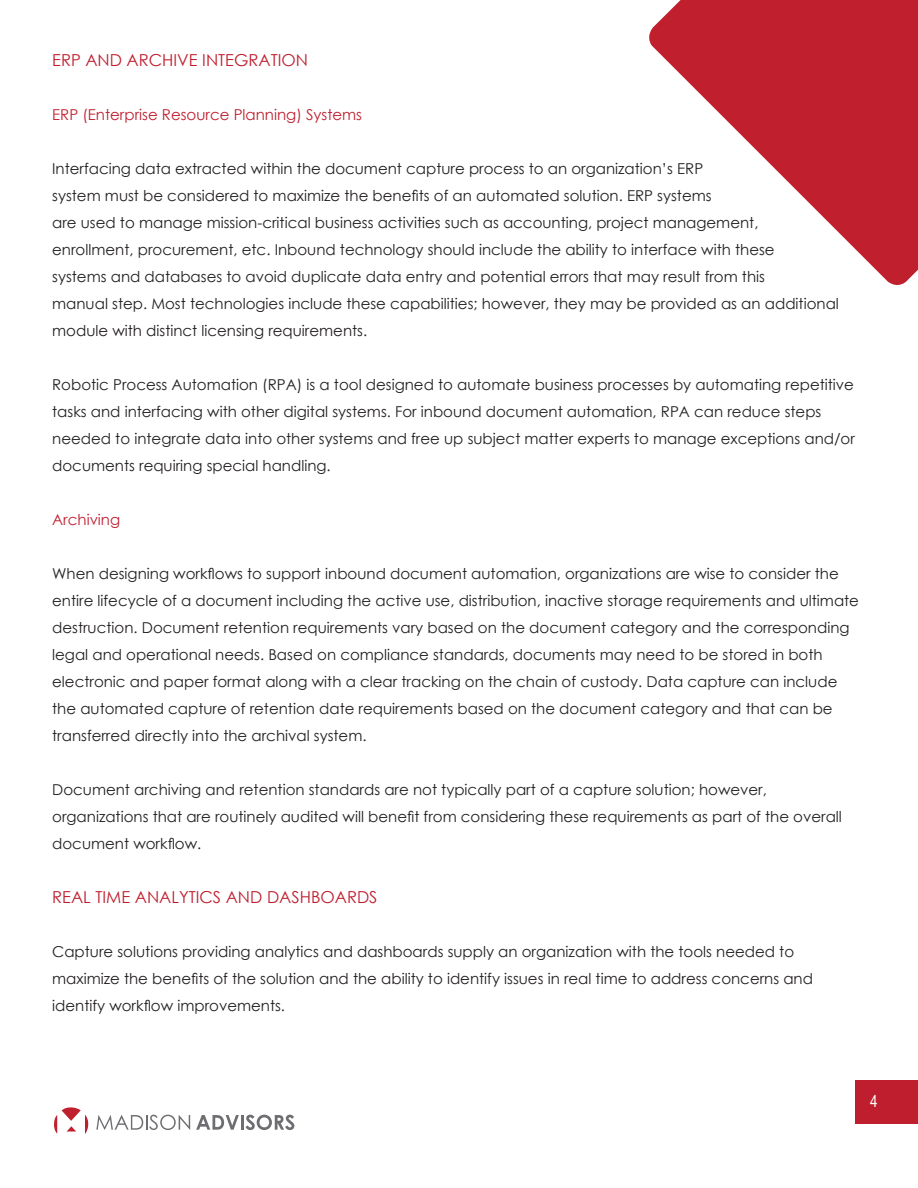
<style>
.page{position:relative;width:918px;height:1188px;background:#fff}
.page>*{position:absolute;margin:0;border:0;box-sizing:border-box;transform-origin:0 0}
.t1{font:16.5px "Century Gothic";color:#bf1e2e}
.t2{font:16.5px "Arial Narrow";color:#fff}
.t3{font:15px/27px "Century Gothic";color:#231f20}
.t4{font:15px "Century Gothic";color:#bf1e2e}
</style>
<div class="page">
<div style="left:855px;top:1080px;width:63px;height:44px;background:#bf1e2e"></div>
<svg style="left:54px;top:1107px;width:35px;height:27px"></svg>
<svg style="left:96px;top:1115px;width:94px;height:15px"></svg>
<svg style="left:196px;top:1115px;width:43px;height:15px"></svg>
<hr style="left:241px;top:1115px;width:3px;height:15px;background:#6d6e71">
<svg style="left:246px;top:1115px;width:48px;height:15px"></svg>
<svg style="left:649px;top:0;width:269px;height:285px;fill:#c01f2e"></svg>
<p class="t1" style="left:52px;top:49px;width:257px">ERP AND ARCHIVE INTEGRATION</p>
<p class="t4" style="left:52px;top:104px;width:311px">ERP (Enterprise Resource Planning) Systems</p>
<p class="t3" style="left:52px;top:155px;width:788px">Interfacing data extracted within the document capture process to an organization’s ERP<br>system must be considered to maximize the benefits of an automated solution. ERP systems<br>are used to manage mission-critical business activities such as accounting, project management, enrollment, procurement, etc. Inbound technology should include the ability to interface with these<br>systems and databases to avoid duplicate data entry and potential errors that may result from this<br>manual step. Most technologies include these capabilities; however, they may be provided as an additional module with distinct licensing requirements.</p>
<p class="t3" style="left:52px;top:371px;width:804px">Robotic Process Automation (RPA) is a tool designed to automate business processes by automating repetitive tasks and interfacing with other digital systems. For inbound document automation, RPA can reduce steps needed to integrate data into other systems and free up subject matter experts to manage exceptions and/or documents requiring special handling.</p>
<p class="t4" style="left:52px;top:509px;width:70px">Archiving</p>
<p class="t3" style="left:52px;top:560px;width:808px">When designing workflows to support inbound document automation, organizations are wise to consider the entire lifecycle of a document including the active use, distribution, inactive storage requirements and ultimate destruction. Document retention requirements vary based on the document category and the corresponding legal and operational needs. Based on compliance standards, documents may need to be stored in both electronic and paper format along with a clear tracking on the chain of custody. Data capture can include the automated capture of retention date requirements based on the document category and that can be transferred directly into the archival system.</p>
<p class="t3" style="left:52px;top:776px;width:791px">Document archiving and retention standards are not typically part of a capture solution; however, organizations that are routinely audited will benefit from considering these requirements as part of the overall document workflow.</p>
<p class="t1" style="left:52px;top:886px;width:327px">REAL TIME ANALYTICS AND DASHBOARDS</p>
<p class="t3" style="left:52px;top:938px;width:762px">Capture solutions providing analytics and dashboards supply an organization with the tools needed to maximize the benefits of the solution and the ability to identify issues in real time to address concerns and identify workflow improvements.</p>
<p class="t2" style="left:870px;top:1089px;width:9px">4</p>
</div>
